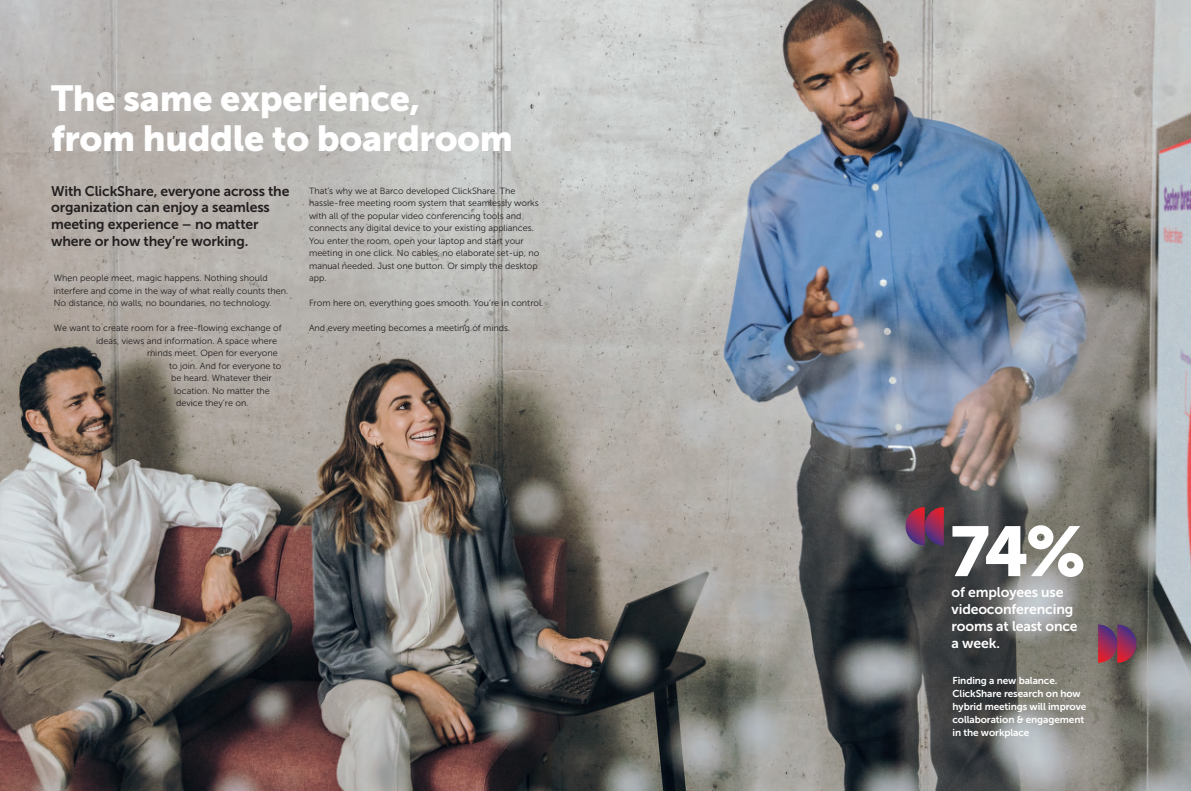
<style>
.page{position:relative;width:1191px;height:791px;background:#fff}
.page>*{position:absolute;margin:0;border:0;box-sizing:border-box;transform-origin:0 0}
.t1{font:70px "Museo Sans 900";color:#fff}
.t2{font:36px/40px "Museo Sans 900";letter-spacing:-.01em;color:#fff}
.t3{font:14px/16.8px "Museo Sans 700";letter-spacing:-.01em;color:#231f20}
.t4{font:14px/16.8px "Museo Sans 700";letter-spacing:-.01em;color:#fff}
.t5{font:10px/13px "Museo Sans 700";letter-spacing:-.01em;color:#fff}
.t6{font:9px/12.5px "Museo Sans 300";color:#231f20}
</style>
<div class="page">
<img style="left:0;top:0;width:1191px;height:791px">
<svg style="left:903px;top:507px;width:40px;height:38px;background:#84375d"></svg>
<svg style="left:1098px;top:624px;width:40px;height:39px;background:#85375a"></svg>
<h2 class="t2" style="left:51px;top:78px;width:463px">The same experience, from huddle to boardroom</h2>
<h3 class="t3" style="left:51px;top:182px;width:240px">With ClickShare, everyone across the organization can enjoy a seamless meeting experience – no matter where or how they’re working.</h3>
<p class="t6" style="left:54px;top:272px;width:236px">When people meet, magic happens. Nothing should interfere and come in the way of what really counts then.<br>No distance, no walls, no boundaries, no technology.</p>
<p class="t6" style="left:54px;top:322px;width:229px">We want to create room for a free-flowing exchange of</p>
<p class="t6" style="left:96px;top:335px;width:182px">ideas, views and information. A space where</p>
<p class="t6" style="left:147px;top:347px;width:132px">minds meet. Open for everyone</p>
<p class="t6" style="left:169px;top:360px;width:114px">to join. And for everyone to</p>
<p class="t6" style="left:171px;top:372px;width:102px">be heard. Whatever their</p>
<p class="t6" style="left:174px;top:385px;width:97px">location. No matter the</p>
<p class="t6" style="left:176px;top:397px;width:74px">device they’re on.</p>
<p class="t6" style="left:309px;top:185px;width:232px">That’s why we at Barco developed ClickShare. The hassle-free meeting room system that seamlessly works with all of the popular video conferencing tools and connects any digital device to your existing appliances.<br>You enter the room, open your laptop and start your meeting in one click. No cables, no elaborate set-up, no manual needed. Just one button. Or simply the desktop app.</p>
<p class="t6" style="left:309px;top:297px;width:236px">From here on, everything goes smooth. You’re in control.</p>
<p class="t6" style="left:309px;top:322px;width:203px">And every meeting becomes a meeting of minds.</p>
<h1 class="t1" style="left:950px;top:512px;width:137px">74%</h1>
<h3 class="t4" style="left:951px;top:584px;width:128px">of employees use videoconferencing rooms at least once a week.</h3>
<p class="t5" style="left:952px;top:674px;width:135px">Finding a new balance.<br>ClickShare research on how hybrid meetings will improve collaboration &amp; engagement in the workplace</p>
</div>
